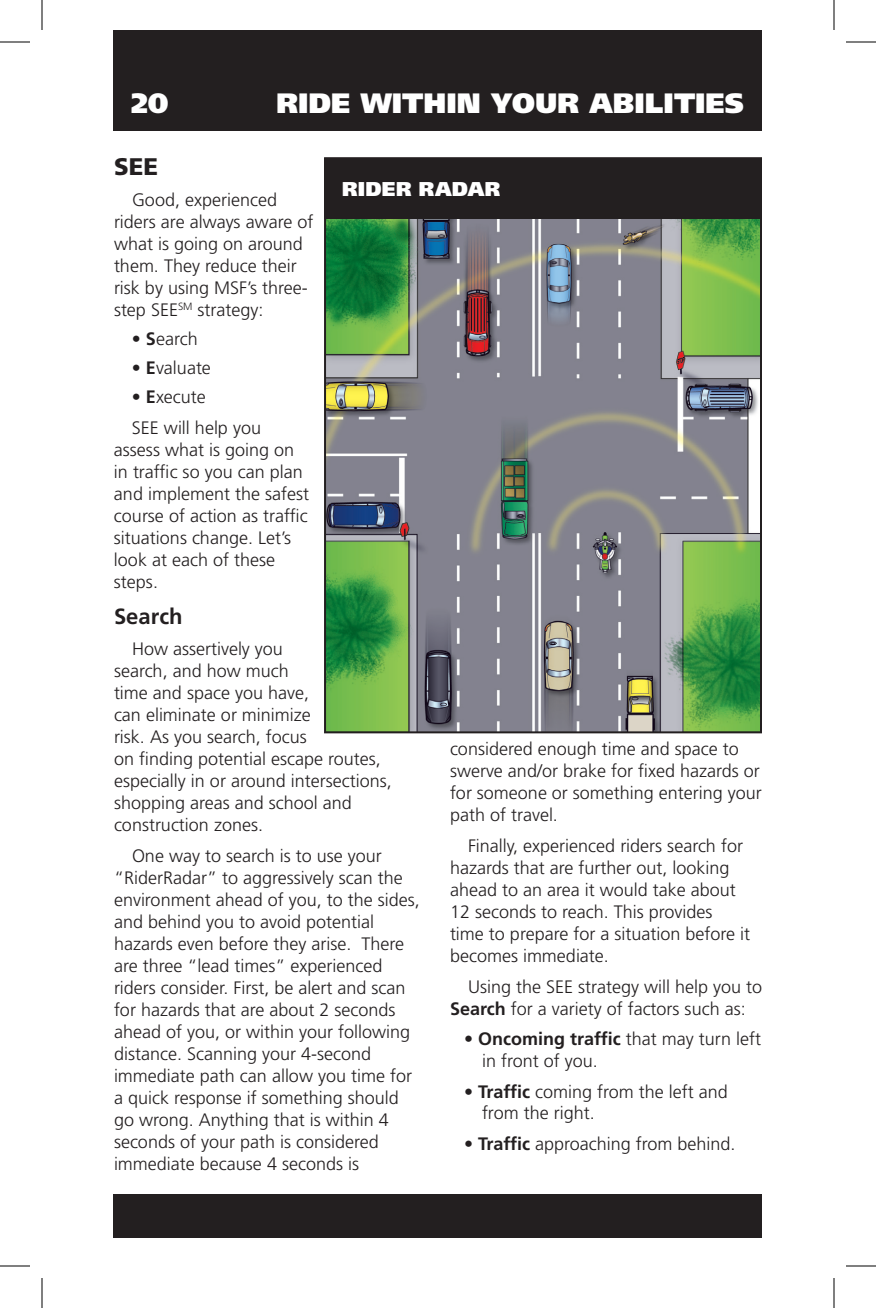
<style>
.page{position:relative;width:876px;height:1308px;background:#fff}
.page>*{position:absolute;margin:0;border:0;box-sizing:border-box;transform-origin:0 0}
.t1{font:900 28px "Frutiger LT Std";color:#fff}
.t2{font:900 24px "Frutiger LT Std";color:#231f20}
.t3{font:700 22px "Frutiger LT Std";letter-spacing:.005em;color:#231f20}
.t4{font:900 20px "Frutiger LT Std";letter-spacing:.01em;color:#fff}
.t5{font:300 18px/22px "Frutiger LT Std";color:#231f20}
.s1{font-weight:700}
</style>
<div class="page">
<div style="left:113px;top:1194px;width:649px;height:43px;background:#231f20"></div>
<div style="left:113px;top:30px;width:649px;height:101px;background:#231f20"></div>
<img style="left:327px;top:219px;width:432px;height:511px">
<div style="left:324px;top:157px;width:438px;height:576px;border:2px solid #231f20"></div>
<div style="left:324px;top:159px;width:435px;height:60px;background:#231f20"></div>
<hr style="left:0;top:42px;width:30px;height:1px;background:#000">
<hr style="left:846px;top:42px;width:30px;height:1px;background:#000">
<hr style="left:0;top:1266px;width:30px;height:1px;background:#000">
<hr style="left:846px;top:1266px;width:30px;height:1px;background:#000">
<hr style="left:42px;top:0;width:1px;height:30px;background:#000">
<hr style="left:42px;top:1278px;width:1px;height:30px;background:#000">
<hr style="left:834px;top:0;width:1px;height:30px;background:#000">
<hr style="left:834px;top:1278px;width:1px;height:30px;background:#000">
<h1 class="t1" style="left:131px;top:86px;width:39px">20</h1>
<h1 class="t1" style="left:276px;top:86px;width:469px">RIDE WITHIN YOUR ABILITIES</h1>
<h2 class="t2" style="left:114px;top:152px;width:30px">SEE</h2>
<p class="t5" style="left:114px;top:189px;width:201px;text-indent:18px">Good, experienced riders are always aware of what is going on around them. They reduce their risk by using MSF’s three&shy;step SEE<sup>SM</sup> strategy:</p>
<p class="t5" style="left:132px;top:328px;width:67px"><span class="s1">• S</span> earch</p>
<p class="t5" style="left:132px;top:357px;width:81px"><span class="s1">• E</span> valuate</p>
<p class="t5" style="left:132px;top:382px;width:131px;line-height:31px"><span class="s1">• E</span> xecute<br>SEE will help you</p>
<p class="t5" style="left:114px;top:439px;width:197px">assess what is going on in traffic so you can plan and implement the safest course of action as traffic situations change. Let’s look at each of these steps.</p>
<p class="t3" style="left:114px;top:603px;width:70px">Search</p>
<p class="t5" style="left:114px;top:638px;width:279px;text-indent:18px">How assertively you<br>search, and how much<br>time and space you have,<br>can eliminate or minimize<br>risk. As you search, focus<br>on finding potential escape routes, especially in or around intersections, shopping areas and school and construction zones.</p>
<p class="t5" style="left:114px;top:845px;width:307px;text-indent:18px">One way to search is to use your “RiderRadar” to aggressively scan the environment ahead of you, to the sides, and behind you to avoid potential hazards even before they arise. There are three “lead times” experienced riders consider. First, be alert and scan for hazards that are about 2 seconds ahead of you, or within your following distance. Scanning your 4-second immediate path can allow you time for a quick response if something should go wrong. Anything that is within 4 seconds of your path is considered immediate because 4 seconds is</p>
<p class="t4" style="left:342px;top:177px;width:160px">RIDER RADAR</p>
<p class="t5" style="left:450px;top:738px;width:313px">considered enough time and space to swerve and/or brake for fixed hazards or for someone or something entering your path of travel.</p>
<p class="t5" style="left:450px;top:835px;width:302px;text-indent:18px">Finally, experienced riders search for hazards that are further out, looking ahead to an area it would take about 12 seconds to reach. This provides time to prepare for a situation before it becomes immediate.</p>
<p class="t5" style="left:450px;top:976px;width:314px;text-indent:18px">Using the SEE strategy will help you to<br><span class="s1">Search</span> for a variety of factors such as:</p>
<p class="t5" style="left:482px;top:1029px;width:281px;text-indent:-18px">• <span class="s1">Oncoming traffic</span> that may turn left in front of you.</p>
<p class="t5" style="left:482px;top:1081px;width:247px;text-indent:-18px">• <span class="s1">Traffic</span> coming from the left and from the right.</p>
<p class="t5" style="left:464px;top:1133px;width:273px">• <span class="s1">Traffic</span> approaching from behind.</p>
</div>
